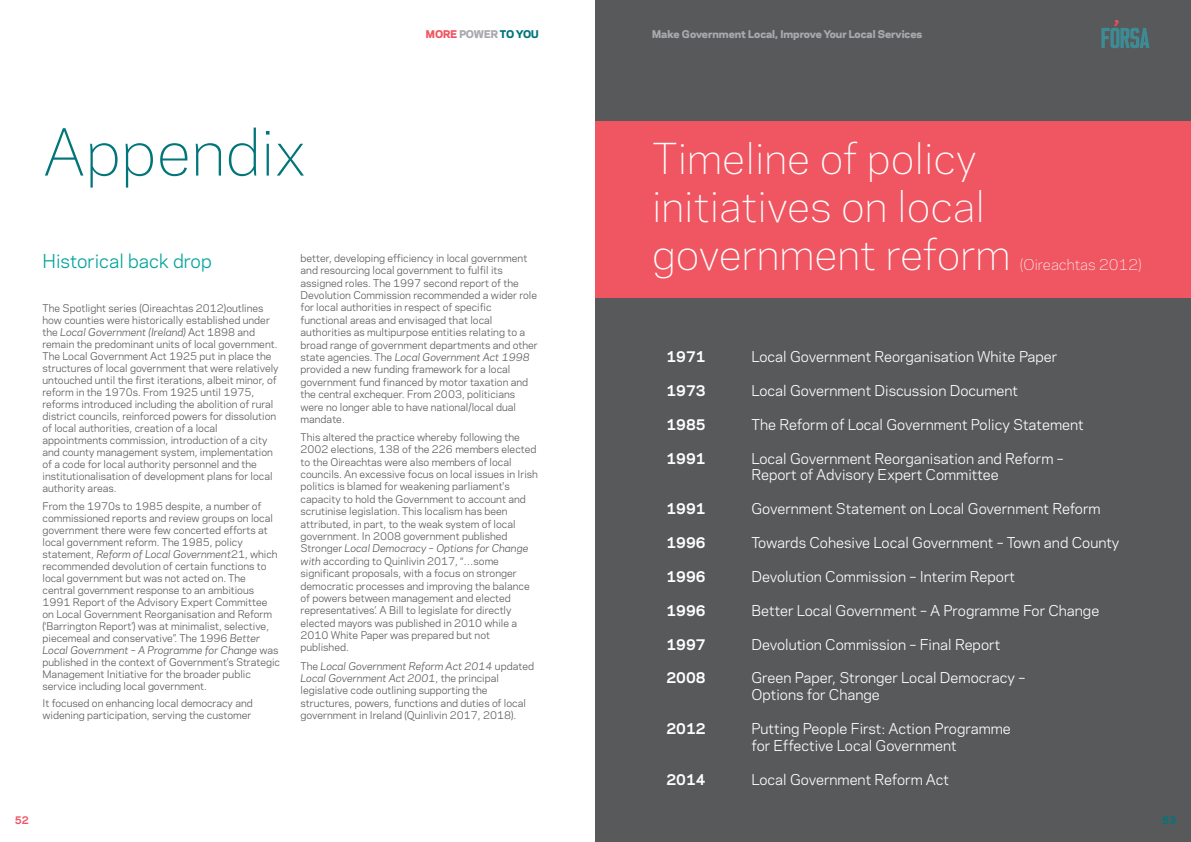
<style>
.page{position:relative;width:1191px;height:842px;background:#fff}
.page>*{position:absolute;margin:0;border:0;box-sizing:border-box;transform-origin:0 0}
.t1{font:300 60px "Polaris";color:#00757a}
.t2{font:300 40px/48px "Polaris";color:#fff}
.t3{font:18px "Polaris";color:#00a39d}
.t4{font:14px/16.8px "Polaris";color:#fff}
.t5{font:700 14px "Polaris";color:#fff}
.t6{font:300 14px "Polaris";color:#fff}
.t7{font:10px/12.4px "Polaris";color:#58595b}
.t8{font:800 10px "Polaris";color:#a7a9ac}
.t9{font:700 10px "Polaris";color:#00757a}
.t10{font:700 10px "Polaris";color:#f05662}
.s1{color:#f05662}
.s2{color:#00757a}
.s3{font-style:italic}
</style>
<div class="page">
<div style="left:595px;top:0;width:596px;height:842px;background:#58595b"></div>
<div style="left:595px;top:121px;width:596px;height:176px;background:#f05662"></div>
<svg style="left:1101px;top:20px;width:48px;height:28px"></svg>
<p class="t1" style="left:43px;top:128px;width:265px">Appendix</p>
<p class="t8" style="left:426px;top:29px;width:114px"><span class="s1">MORE</span> POWER <span class="s2">TO YOU</span></p>
<p class="t3" style="left:43px;top:254px;width:171px">Historical back drop</p>
<p class="t7" style="left:43px;top:303px;width:238px;line-height:12px">The Spotlight series (Oireachtas 2012)outlines how counties were historically established under the <span class="s3">Local Government (Ireland)</span> Act 1898 and remain the predominant units of local government.<br>The Local Government Act 1925 put in place the structures of local government that were relatively untouched until the first iterations, albeit minor, of reform in the 1970s. From 1925 until 1975, reforms introduced including the abolition of rural district councils, reinforced powers for dissolution of local authorities, creation of a local appointments commission, introduction of a city and county management system, implementation of a code for local authority personnel and the institutionalisation of development plans for local authority areas.</p>
<p class="t7" style="left:43px;top:501px;width:239px;line-height:12px">From the 1970s to 1985 despite, a number of commissioned reports and review groups on local government there were few concerted efforts at local government reform. The 1985, policy statement, <span class="s3">Reform of Local Government</span>21, which recommended devolution of certain functions to local government but was not acted on. The central government response to an ambitious 1991 Report of the Advisory Expert Committee on Local Government Reorganisation and Reform (‘Barrington Report’) was at minimalist, selective, piecemeal and conservative”. The 1996 <span class="s3">Better Local Government – A Programme for Change</span> was published in the context of Government’s Strategic Management Initiative for the broader public service including local government.</p>
<p class="t7" style="left:43px;top:698px;width:212px;line-height:12px">It focused on enhancing local democracy and widening participation, serving the customer</p>
<p class="t7" style="left:300px;top:253px;width:239px">better, developing efficiency in local government and resourcing local government to fulfil its assigned roles. The 1997 second report of the Devolution Commission recommended a wider role for local authorities in respect of specific functional areas and envisaged that local authorities as multipurpose entities relating to a broad range of government departments and other state agencies. The <span class="s3">Local Government Act 1998 </span>provided a new funding framework for a local government fund financed by motor taxation and the central exchequer. From 2003, politicians were no longer able to have national/local dual mandate.</p>
<p class="t7" style="left:300px;top:432px;width:239px">This altered the practice whereby following the 2002 elections, 138 of the 226 members elected to the Oireachtas were also members of local councils. An excessive focus on local issues in Irish politics is blamed for weakening parliament's capacity to hold the Government to account and scrutinise legislation. This localism has been attributed, in part, to the weak system of local government. In 2008 government published Stronger <span class="s3">Local Democracy – Options for Change with</span> according to Quinlivin 2017, “…some significant proposals, with a focus on stronger democratic processes and improving the balance of powers between management and elected representatives’. A Bill to legislate for directly elected mayors was published in 2010 while a 2010 White Paper was prepared but not published.</p>
<p class="t7" style="left:300px;top:660px;width:235px">The <span class="s3">Local Government Reform Act 2014</span> updated <span class="s3">Local Government Act 2001</span>, the principal legislative code outlining supporting the structures, powers, functions and duties of local government in Ireland (Quinlivin 2017, 2018).</p>
<p class="t10" style="left:15px;top:816px;width:15px">52</p>
<p class="t8" style="left:652px;top:29px;width:271px">Make Government Local, Improve Your Local Services</p>
<p class="t2" style="left:652px;top:138px;width:360px">Timeline of policy initiatives on local government reform</p>
<p class="t6" style="left:1020px;top:259px;width:123px">(Oireachtas 2012)</p>
<p class="t5" style="left:666px;top:351px;width:41px">1971</p>
<p class="t4" style="left:751px;top:350px;width:307px">Local Government Reorganisation White Paper</p>
<p class="t5" style="left:666px;top:385px;width:41px">1973</p>
<p class="t4" style="left:751px;top:383px;width:268px">Local Government Discussion Document</p>
<p class="t5" style="left:666px;top:419px;width:41px">1985</p>
<p class="t4" style="left:751px;top:417px;width:334px">The Reform of Local Government Policy Statement</p>
<p class="t5" style="left:666px;top:452px;width:41px">1991</p>
<p class="t4" style="left:751px;top:451px;width:314px">Local Government Reorganisation and Reform –<br>Report of Advisory Expert Committee</p>
<p class="t5" style="left:666px;top:503px;width:41px">1991</p>
<p class="t4" style="left:751px;top:502px;width:351px">Government Statement on Local Government Reform</p>
<p class="t5" style="left:666px;top:537px;width:41px">1996</p>
<p class="t4" style="left:751px;top:535px;width:369px">Towards Cohesive Local Government – Town and County</p>
<p class="t5" style="left:666px;top:571px;width:41px">1996</p>
<p class="t4" style="left:751px;top:569px;width:265px">Devolution Commission – Interim Report</p>
<p class="t5" style="left:666px;top:604px;width:41px">1996</p>
<p class="t4" style="left:751px;top:603px;width:349px">Better Local Government – A Programme For Change</p>
<p class="t5" style="left:666px;top:638px;width:41px">1997</p>
<p class="t4" style="left:751px;top:637px;width:250px">Devolution Commission – Final Report</p>
<p class="t5" style="left:666px;top:672px;width:41px">2008</p>
<p class="t4" style="left:751px;top:671px;width:275px">Green Paper, Stronger Local Democracy –<br>Options for Change</p>
<p class="t5" style="left:666px;top:723px;width:41px">2012</p>
<p class="t4" style="left:751px;top:721px;width:261px">Putting People First: Action Programme for Effective Local Government</p>
<p class="t5" style="left:666px;top:773px;width:41px">2014</p>
<p class="t4" style="left:751px;top:772px;width:199px">Local Government Reform Act</p>
<p class="t9" style="left:1162px;top:816px;width:15px">53</p>
</div>
